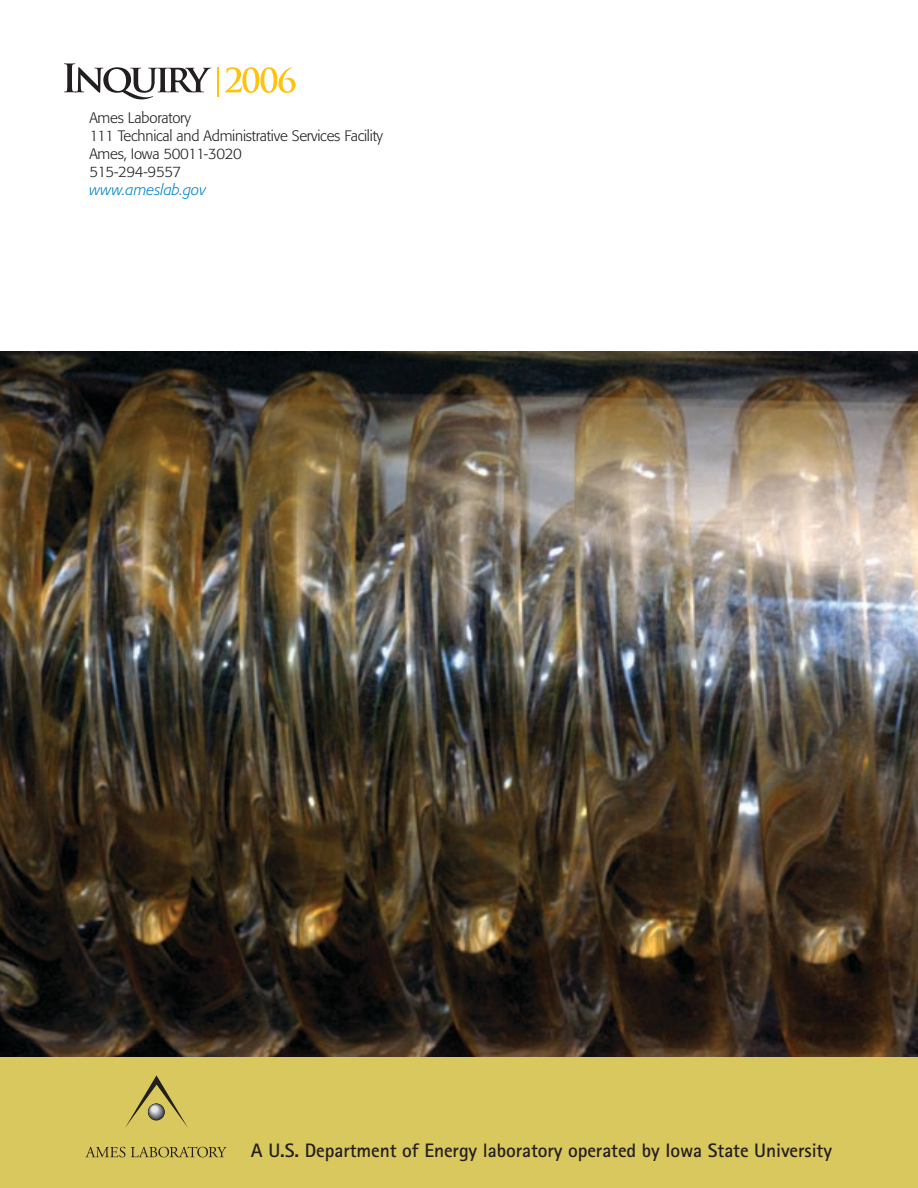
<style>
.page{position:relative;width:918px;height:1188px;background:#fff}
.page>*{position:absolute;margin:0;border:0;box-sizing:border-box;transform-origin:0 0}
.t1{font:700 19.5px "Rotis Sans Serif";letter-spacing:-.005em;color:#231f20}
.t2{font:300 15px/18px "Formata";letter-spacing:-.015em;color:#231f20}
.t3{font:italic 300 15px "Formata";color:#0083ca}
</style>
<div class="page">
<div style="left:0;top:1053px;width:918px;height:135px;background:#d9c85d"></div>
<svg style="left:64px;top:63px;width:147px;height:36px"></svg>
<hr style="left:217px;top:67px;width:2px;height:30px;background:#ffc20d">
<svg style="left:225px;top:67px;width:71px;height:26px"></svg>
<svg style="left:125px;top:1075px;width:63px;height:52px"></svg>
<svg style="left:85px;top:1147px;width:40px;height:10px"></svg>
<svg style="left:131px;top:1146px;width:96px;height:11px"></svg>
<img style="left:0;top:351px;width:918px;height:706px">
<p class="t2" style="left:89px;top:109px;width:295px">Ames Laboratory<br>111 Technical and Administrative Services Facility<br>Ames, Iowa 50011-3020<br>515-294-9557</p>
<p class="t3" style="left:89px;top:181px;width:118px">www.ameslab.gov</p>
<h1 class="t1" style="left:251px;top:1138px;width:583px">A U.S. Department of Energy laboratory operated by Iowa State University</h1>
</div>
